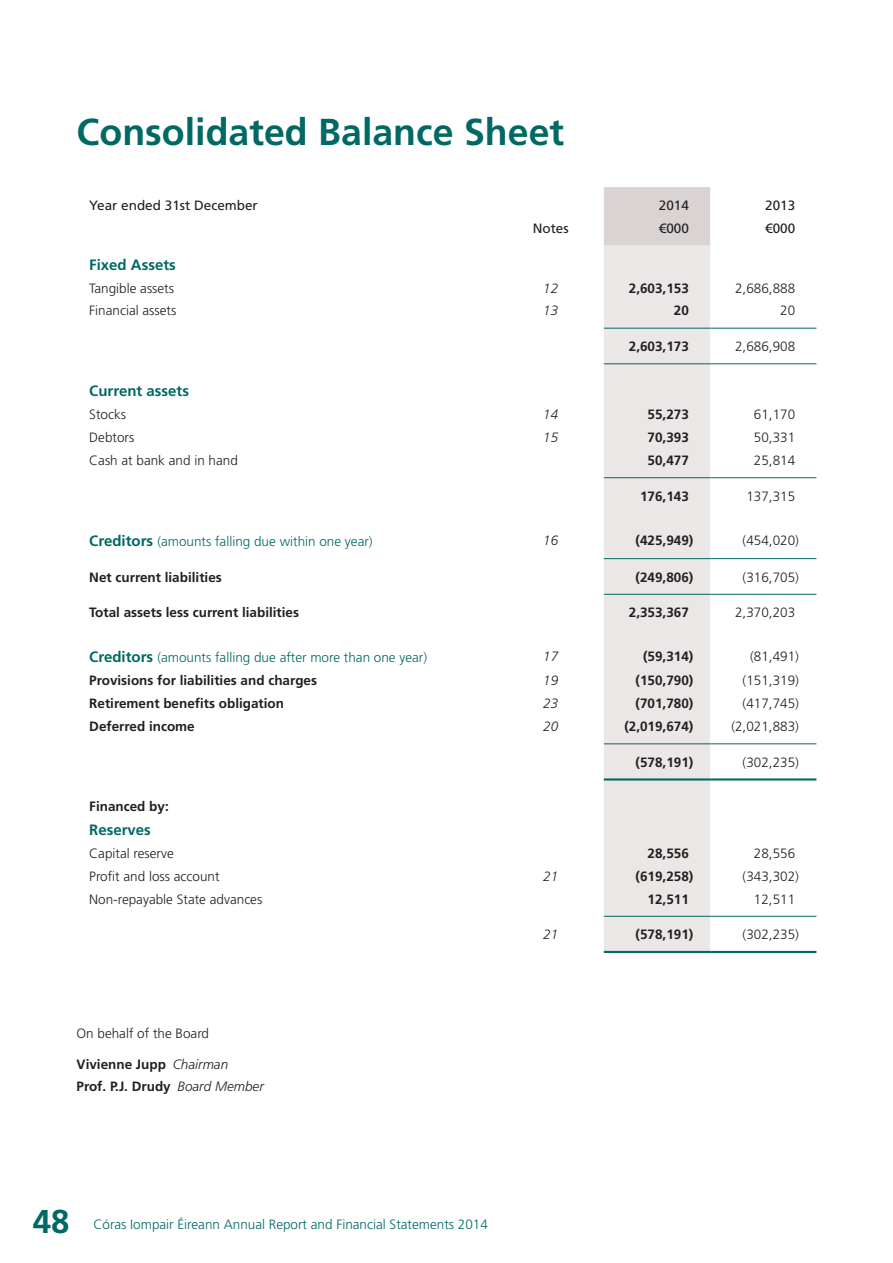
<style>
.page{position:relative;width:893px;height:1263px;background:#fff}
.page>*{position:absolute;margin:0;border:0;box-sizing:border-box;transform-origin:0 0}
.Accounts_head{font:700 37.5px "Frutiger LT Std";color:#016963}
.t1{font:700 33px "Frutiger LT Std";color:#016963}
.Accounts_sub_red{font:700 15px "Frutiger LT Std";color:#016963}
.Table_Body__1_Tab{font:700 13.5px "Frutiger LT Std";color:#231f20}
.Table_Body__1_Tab-2{font:300 13.5px "Frutiger LT Std";color:#231f20}
.Accounts_sub_red-2{font:300 13.5px "Frutiger LT Std";color:#016963}
.Table_Body__1{font:700 13.5px "Frutiger LT Std";color:#231f20}
.Table_Body__1-2{font:300 13.5px "Frutiger LT Std";color:#231f20}
.Body__2{font:700 13.5px/22.5px "Frutiger LT Std";color:#231f20}
.Table_Top{font:13.5px "Frutiger LT Std";color:#231f20}
.Table_Body__1_Tab-3{font:italic 300 13.5px "Frutiger LT Std";color:#231f20}
.Body__2-2{font:300 13.5px "Frutiger LT Std";color:#231f20}
.s1{font-weight:700;font-size:15px}
.s2{font-weight:300;font-style:italic}
</style>
<div class="page">
<div style="left:604px;top:187px;width:106px;height:59px;background:#d9d4d3"></div>
<div style="left:604px;top:246px;width:106px;height:705px;background:#eae7e6"></div>
<hr style="left:604px;top:328px;width:106px;height:1px;background:#016963">
<hr style="left:710px;top:328px;width:106px;height:1px;background:#016963">
<hr style="left:604px;top:363px;width:106px;height:1px;background:#016963">
<hr style="left:710px;top:363px;width:106px;height:1px;background:#016963">
<hr style="left:604px;top:477px;width:106px;height:1px;background:#016963">
<hr style="left:710px;top:477px;width:106px;height:1px;background:#016963">
<hr style="left:604px;top:558px;width:106px;height:1px;background:#016963">
<hr style="left:710px;top:558px;width:106px;height:1px;background:#016963">
<hr style="left:604px;top:594px;width:106px;height:1px;background:#016963">
<hr style="left:710px;top:594px;width:106px;height:1px;background:#016963">
<hr style="left:604px;top:743px;width:106px;height:1px;background:#016963">
<hr style="left:710px;top:743px;width:106px;height:1px;background:#016963">
<hr style="left:604px;top:778px;width:106px;height:2px;background:#016963">
<hr style="left:710px;top:778px;width:106px;height:2px;background:#016963">
<hr style="left:604px;top:916px;width:106px;height:1px;background:#016963">
<hr style="left:604px;top:951px;width:106px;height:2px;background:#016963">
<hr style="left:710px;top:916px;width:106px;height:1px;background:#016963">
<hr style="left:710px;top:951px;width:106px;height:2px;background:#016963">
<p class="Accounts_head" style="left:77px;top:110px;width:489px">Consolidated Balance Sheet</p>
<p class="Table_Top" style="left:89px;top:197px;width:170px">Year ended 31st December</p>
<p class="Table_Top" style="left:659px;top:197px;width:32px">2014</p>
<p class="Table_Top" style="left:765px;top:197px;width:32px">2013</p>
<p class="Table_Top" style="left:533px;top:220px;width:38px">Notes</p>
<p class="Table_Top" style="left:659px;top:220px;width:32px">€000</p>
<p class="Table_Top" style="left:765px;top:220px;width:32px">€000</p>
<p class="Accounts_sub_red" style="left:89px;top:256px;width:88px">Fixed Assets</p>
<p class="Table_Body__1-2" style="left:89px;top:280px;width:86px">Tangible assets</p>
<p class="Table_Body__1_Tab-3" style="left:543px;top:280px;width:17px">12</p>
<p class="Table_Body__1_Tab" style="left:629px;top:280px;width:62px">2,603,153</p>
<p class="Table_Body__1_Tab-2" style="left:735px;top:280px;width:62px">2,686,888</p>
<p class="Table_Body__1-2" style="left:89px;top:303px;width:88px">Financial assets</p>
<p class="Table_Body__1_Tab-3" style="left:543px;top:303px;width:17px">13</p>
<p class="Table_Body__1_Tab" style="left:674px;top:303px;width:17px">20</p>
<p class="Table_Body__1_Tab-2" style="left:780px;top:303px;width:17px">20</p>
<p class="Table_Body__1_Tab" style="left:629px;top:338px;width:62px">2,603,173</p>
<p class="Table_Body__1_Tab-2" style="left:735px;top:339px;width:62px">2,686,908</p>
<p class="Accounts_sub_red" style="left:89px;top:382px;width:101px">Current assets</p>
<p class="Table_Body__1-2" style="left:89px;top:407px;width:38px">Stocks</p>
<p class="Table_Body__1_Tab-3" style="left:543px;top:407px;width:17px">14</p>
<p class="Table_Body__1_Tab" style="left:648px;top:407px;width:43px">55,273</p>
<p class="Table_Body__1_Tab-2" style="left:754px;top:407px;width:43px">61,170</p>
<p class="Table_Body__1-2" style="left:89px;top:430px;width:47px">Debtors</p>
<p class="Table_Body__1_Tab-3" style="left:543px;top:430px;width:17px">15</p>
<p class="Table_Body__1_Tab" style="left:648px;top:429px;width:43px">70,393</p>
<p class="Table_Body__1_Tab-2" style="left:754px;top:430px;width:43px">50,331</p>
<p class="Table_Body__1-2" style="left:89px;top:453px;width:150px">Cash at bank and in hand</p>
<p class="Table_Body__1_Tab" style="left:648px;top:452px;width:43px">50,477</p>
<p class="Table_Body__1_Tab-2" style="left:754px;top:453px;width:43px">25,814</p>
<p class="Table_Body__1_Tab" style="left:640px;top:488px;width:50px">176,143</p>
<p class="Table_Body__1_Tab-2" style="left:746px;top:488px;width:50px">137,315</p>
<p class="Accounts_sub_red-2" style="left:89px;top:534px;width:285px"><span class="s1">Creditors</span> (amounts falling due within one year)</p>
<p class="Table_Body__1_Tab-3" style="left:543px;top:532px;width:17px">16</p>
<p class="Table_Body__1_Tab" style="left:636px;top:532px;width:59px">(425,949)</p>
<p class="Table_Body__1_Tab-2" style="left:743px;top:532px;width:58px">(454,020)</p>
<p class="Table_Body__1" style="left:89px;top:569px;width:134px">Net current liabilities</p>
<p class="Table_Body__1_Tab" style="left:636px;top:569px;width:59px">(249,806)</p>
<p class="Table_Body__1_Tab-2" style="left:743px;top:569px;width:58px">(316,705)</p>
<p class="Table_Body__1" style="left:89px;top:604px;width:211px">Total assets less current liabilities</p>
<p class="Table_Body__1_Tab" style="left:629px;top:604px;width:62px">2,353,367</p>
<p class="Table_Body__1_Tab-2" style="left:735px;top:605px;width:62px">2,370,203</p>
<p class="Accounts_sub_red-2" style="left:89px;top:650px;width:339px"><span class="s1">Creditors</span> (amounts falling due after more than one year)</p>
<p class="Table_Body__1_Tab-3" style="left:543px;top:649px;width:17px">17</p>
<p class="Table_Body__1_Tab" style="left:643px;top:649px;width:52px">(59,314)</p>
<p class="Table_Body__1_Tab-2" style="left:750px;top:649px;width:50px">(81,491)</p>
<p class="Table_Body__1" style="left:89px;top:673px;width:229px">Provisions for liabilities and charges</p>
<p class="Table_Body__1_Tab-3" style="left:543px;top:673px;width:17px">19</p>
<p class="Table_Body__1_Tab" style="left:636px;top:673px;width:59px">(150,790)</p>
<p class="Table_Body__1_Tab-2" style="left:743px;top:673px;width:58px">(151,319)</p>
<p class="Table_Body__1" style="left:89px;top:695px;width:196px">Retirement benefits obligation</p>
<p class="Table_Body__1_Tab-3" style="left:543px;top:696px;width:17px">23</p>
<p class="Table_Body__1_Tab" style="left:636px;top:695px;width:59px">(701,780)</p>
<p class="Table_Body__1_Tab-2" style="left:743px;top:696px;width:58px">(417,745)</p>
<p class="Table_Body__1" style="left:89px;top:718px;width:107px">Deferred income</p>
<p class="Table_Body__1_Tab-3" style="left:543px;top:719px;width:17px">20</p>
<p class="Table_Body__1_Tab" style="left:624px;top:718px;width:71px">(2,019,674)</p>
<p class="Table_Body__1_Tab-2" style="left:731px;top:719px;width:69px">(2,021,883)</p>
<p class="Table_Body__1_Tab" style="left:636px;top:754px;width:59px">(578,191)</p>
<p class="Table_Body__1_Tab-2" style="left:743px;top:754px;width:58px">(302,235)</p>
<p class="Table_Body__1" style="left:89px;top:798px;width:81px">Financed by:</p>
<p class="Accounts_sub_red" style="left:89px;top:821px;width:63px">Reserves</p>
<p class="Table_Body__1-2" style="left:89px;top:845px;width:86px">Capital reserve</p>
<p class="Table_Body__1_Tab" style="left:648px;top:845px;width:43px">28,556</p>
<p class="Table_Body__1_Tab-2" style="left:754px;top:845px;width:43px">28,556</p>
<p class="Table_Body__1-2" style="left:89px;top:868px;width:132px">Profit and loss account</p>
<p class="Table_Body__1_Tab-3" style="left:543px;top:868px;width:17px">21</p>
<p class="Table_Body__1_Tab" style="left:636px;top:868px;width:59px">(619,258)</p>
<p class="Table_Body__1_Tab-2" style="left:743px;top:868px;width:58px">(343,302)</p>
<p class="Table_Body__1-2" style="left:89px;top:891px;width:175px">Non-repayable State advances</p>
<p class="Table_Body__1_Tab" style="left:648px;top:891px;width:43px">12,511</p>
<p class="Table_Body__1_Tab-2" style="left:754px;top:891px;width:43px">12,511</p>
<p class="Table_Body__1_Tab-3" style="left:543px;top:927px;width:17px">21</p>
<p class="Table_Body__1_Tab" style="left:636px;top:926px;width:59px">(578,191)</p>
<p class="Table_Body__1_Tab-2" style="left:743px;top:927px;width:58px">(302,235)</p>
<p class="Body__2-2" style="left:77px;top:1025px;width:134px">On behalf of the Board</p>
<p class="Body__2" style="left:77px;top:1053px;width:189px">Vivienne Jupp <span class="s2">Chairman<br></span>Prof. P.J. Drudy <span class="s2">Board Member</span></p>
<h2 class="t1" style="left:33px;top:1202px;width:38px">48</h2>
<p class="Accounts_sub_red-2" style="left:94px;top:1217px;width:396px">Córas Iompair Éireann Annual Report and Financial Statements 2014</p>
</div>
